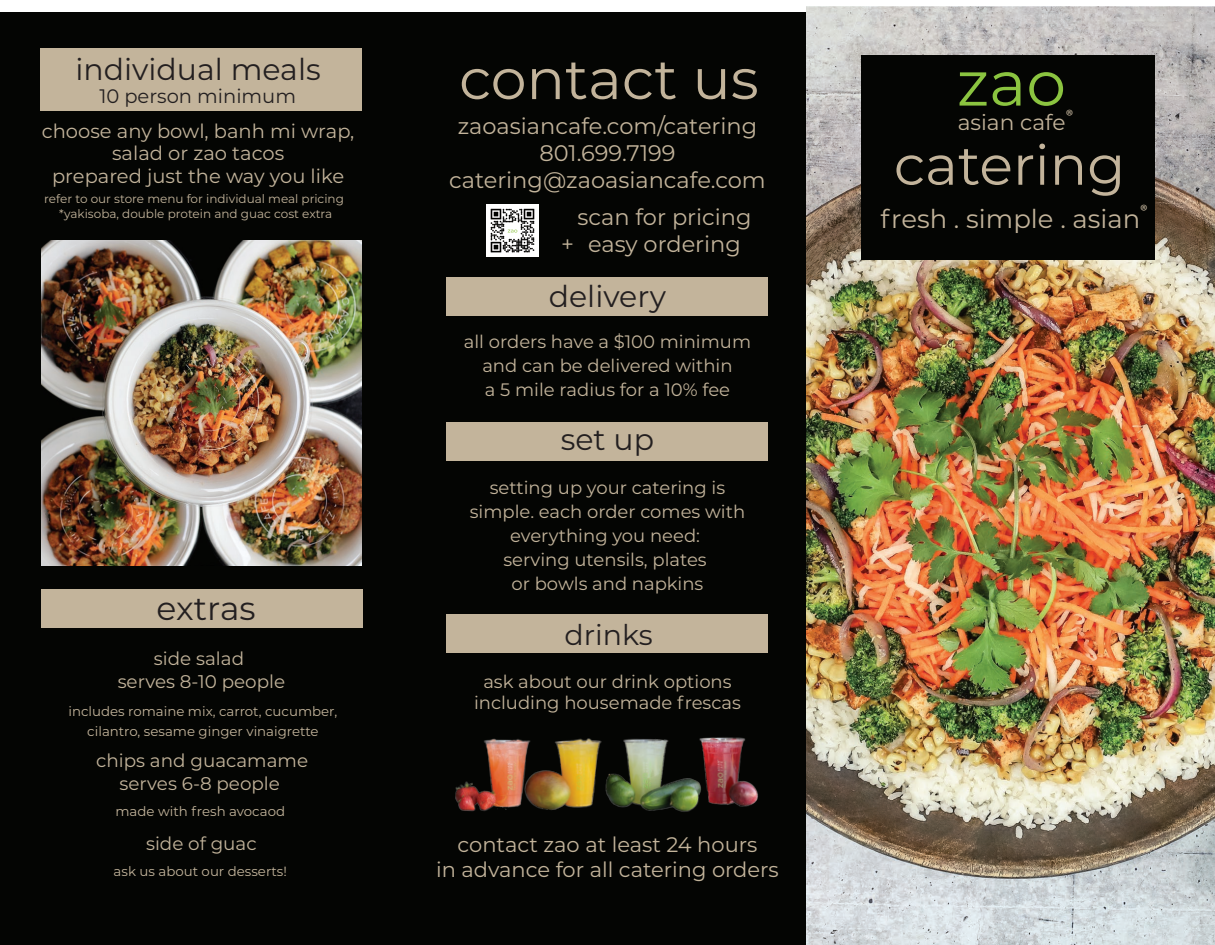
<style>
.page{position:relative;width:1215px;height:945px;background:#fff}
.page>*{position:absolute;margin:0;border:0;box-sizing:border-box;transform-origin:0 0}
.t1{font:63.15px "Montserrat";color:#8bc440}
.t2{font:57px "Montserrat";color:#c3b49b}
.t3{font:55.5px "Montserrat";color:#c3b49b}
.t4{font:33px "Montserrat";color:#231f20}
.t5{font:30px "Montserrat";color:#231f20}
.t6{font:28.5px "Montserrat";color:#231f20}
.t7{font:27px "Montserrat";color:#c3b49b}
.t8{font:25.95px "Montserrat";color:#c3b49b}
.t9{font:22.5px/27px "Montserrat";color:#c3b49b;text-align:center}
.t10{font:21.75px "Montserrat";color:#c3b49b}
.t11{font:21px/25.5px "Montserrat";color:#c3b49b;text-align:center}
.t12{font:19.5px/22.5px "Montserrat";color:#c3b49b;text-align:center}
.t13{font:19.5px "Montserrat";color:#231f20}
.t14{font:18.3px/23.4px "Montserrat";color:#c3b49b;text-align:center}
.t15{font:18px/24px "Montserrat";color:#c3b49b;text-align:center}
.t16{font:18px "Myriad Pro";color:#c3b49b}
.t17{font:13.35px/20px "Montserrat";color:#c3b49b;text-align:center}
.t18{font:12px/14.4px "Montserrat";color:#c3b49b;text-align:center}
</style>
<div class="page">
<div style="left:0;top:13px;width:1215px;height:932px;background:#040503"></div>
<div style="left:41px;top:589px;width:322px;height:39px;background:#c3b49b"></div>
<div style="left:447px;top:423px;width:321px;height:38px;background:#c3b49b"></div>
<div style="left:447px;top:277px;width:321px;height:39px;background:#c3b49b"></div>
<div style="left:447px;top:615px;width:321px;height:38px;background:#c3b49b"></div>
<div style="left:40px;top:49px;width:322px;height:62px;background:#c3b49b"></div>
<img style="left:41px;top:240px;width:321px;height:325px">
<img style="left:806px;top:6px;width:409px;height:939px">
<div style="left:861px;top:55px;width:294px;height:205px;background:#040503"></div>
<img style="left:455px;top:737px;width:303px;height:75px">
<img style="left:487px;top:205px;width:52px;height:52px">
<h3 class="t5" style="left:75px;top:49px;width:247px">individual meals</h3>
<p class="t13" style="left:99px;top:82px;width:198px">10 person minimum</p>
<p class="t12" style="left:42px;top:119px;width:314px">choose any bowl, banh mi wrap, salad or zao tacos<br>prepared just the way you like</p>
<p class="t18" style="left:44px;top:192px;width:301px">refer to our store menu for individual meal pricing *yakisoba, double protein and guac cost extra</p>
<h3 class="t4" style="left:157px;top:585px;width:100px">extras</h3>
<p class="t14" style="left:118px;top:646px;width:169px">side salad<br>serves 8-10 people</p>
<p class="t17" style="left:69px;top:701px;width:270px">includes romaine mix, carrot, cucumber, cilantro, sesame ginger vinaigrette</p>
<p class="t14" style="left:96px;top:749px;width:213px;line-height:22.5px">chips and guacamame serves 6-8 people</p>
<p class="t17" style="left:115px;top:801px;width:171px">made with fresh avocaod</p>
<p class="t14" style="left:146px;top:831px;width:112px">side of guac</p>
<p class="t17" style="left:114px;top:860px;width:175px">ask us about our desserts!</p>
<h2 class="t2" style="left:459px;top:40px;width:301px">contact us</h2>
<p class="t9" style="left:449px;top:112px;width:318px">zaoasiancafe.com/catering<br>801.699.7199 catering@zaoasiancafe.com</p>
<p class="t9" style="left:561px;top:203px;width:192px;text-align:left;text-indent:16px">scan for pricing + easy ordering</p>
<h3 class="t5" style="left:549px;top:276px;width:119px">delivery</h3>
<p class="t15" style="left:464px;top:329px;width:289px">all orders have a $100 minimum and can be delivered within<br>a 5 mile radius for a 10% fee</p>
<h3 class="t5" style="left:561px;top:419px;width:95px">set up</h3>
<p class="t15" style="left:470px;top:475px;width:277px">setting up your catering is simple. each order comes with everything you need:<br>serving utensils, plates<br>or bowls and napkins</p>
<h3 class="t6" style="left:565px;top:615px;width:90px">drinks</h3>
<p class="t15" style="left:474px;top:670px;width:268px;line-height:21.6px">ask about our drink options including housemade frescas</p>
<p class="t11" style="left:436px;top:831px;width:344px">contact zao at least 24 hours<br>in advance for all catering orders</p>
<h1 class="t1" style="left:957px;top:40px;width:111px">zao</h1>
<p class="t16" style="left:1066px;top:105px;width:9px">®</p>
<p class="t10" style="left:958px;top:107px;width:109px">asian cafe</p>
<h3 class="t3" style="left:894px;top:127px;width:233px">catering</h3>
<p class="t16" style="left:1140px;top:200px;width:9px">®</p>
<h3 class="t7" style="left:872px;top:198px;width:272px">fresh . simple . asian</h3>
<h3 class="t8" style="left:880px;top:201px;width:261px">fresh . simple . asian</h3>
</div>
